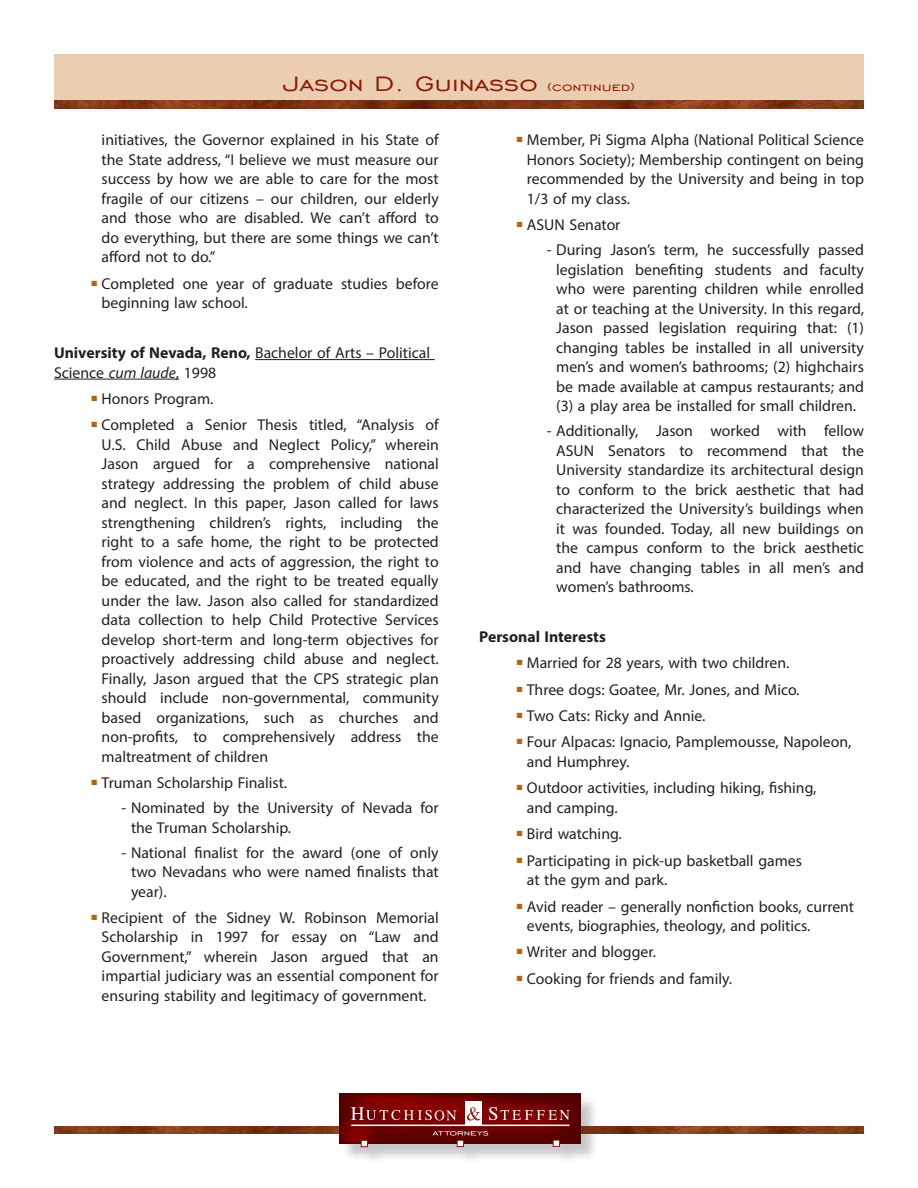
<style>
.page{position:relative;width:918px;height:1188px;background:#fff}
.page>*{position:absolute;margin:0;border:0;box-sizing:border-box;transform-origin:0 0}
.t1{font:26.85px "Engravers Gothic BT";color:#891c02;scale:1.18 1}
.Dash_Bullet_Point{font:15.75px/19.5px "Myriad Pro";color:#231f20;text-align:justify}
.t2{font:700 15.75px "Myriad Pro";color:#231f20}
.s1{font-size:15.3px}
.s2{font-weight:700}
.s3{font-style:italic}
</style>
<div class="page">
<div style="left:54px;top:54px;width:810px;height:53px;background:#ebcdb1"></div>
<img style="left:54px;top:101px;width:810px;height:7px">
<img style="left:54px;top:1126px;width:810px;height:8px">
<div style="left:342px;top:1096px;width:257px;height:69px;background:#231f20;opacity:.25"></div>
<img style="left:339px;top:1093px;width:241px;height:51px">
<svg style="left:351px;top:1107px;width:106px;height:13px"></svg>
<div style="left:465px;top:1101px;width:16px;height:24px;background:#fff"></div>
<svg style="left:467px;top:1107px;width:14px;height:14px"></svg>
<svg style="left:489px;top:1107px;width:81px;height:13px"></svg>
<hr style="left:351px;top:1125px;width:218px;height:1px;background:#fff">
<svg style="left:432px;top:1131px;width:56px;height:5px"></svg>
<div style="left:457px;top:1140px;width:6px;height:7px;background:#fff"></div>
<div style="left:457px;top:1140px;width:7px;height:7px;border:1px solid #891c02"></div>
<div style="left:361px;top:1140px;width:7px;height:7px;background:#fff"></div>
<div style="left:361px;top:1140px;width:7px;height:7px;border:1px solid #891c02"></div>
<div style="left:553px;top:1140px;width:7px;height:7px;border:1px solid #891c02"></div>
<hr style="left:255px;top:359px;width:180px;height:1px;background:#231f20">
<hr style="left:54px;top:379px;width:125px;height:1px;background:#231f20">
<h1 class="t1" style="left:283px;top:69px;width:300px">Jason D. Guinasso <span class="s1">(continued)</span></h1>
<p class="Dash_Bullet_Point" style="left:102px;top:130px;width:339px">initiatives, the Governor explained in his State of the State address, “I believe we must measure our success by how we are able to care for the most fragile of our citizens – our children, our elderly and those who are disabled. We can’t afford to do everything, but there are some things we can’t afford not to do.”</p>
<p class="Dash_Bullet_Point" style="left:102px;top:273px;width:339px;text-indent:-10px"><sup>■</sup> Completed one year of graduate studies before beginning law school.</p>
<p class="Dash_Bullet_Point" style="left:54px;top:343px;width:378px"><span class="s2">University of Nevada, Reno,</span> Bachelor of Arts – Political<br>Science <span class="s3">cum laude</span>, 1998</p>
<p class="Dash_Bullet_Point" style="left:92px;top:389px;width:124px"><sup>■</sup> Honors Program.</p>
<p class="Dash_Bullet_Point" style="left:102px;top:415px;width:339px;text-indent:-10px"><sup>■</sup> Completed a Senior Thesis titled, “Analysis of U.S. Child Abuse and Neglect Policy,” wherein Jason argued for a comprehensive national strategy addressing the problem of child abuse and neglect. In this paper, Jason called for laws strengthening children’s rights, including the right to a safe home, the right to be protected from violence and acts of aggression, the right to be educated, and the right to be treated equally under the law. Jason also called for standardized data collection to help Child Protective Services develop short-term and long-term objectives for proactively addressing child abuse and neglect.<br>Finally, Jason argued that the CPS strategic plan should include non-governmental, community based organizations, such as churches and non-profits, to comprehensively address the maltreatment of children</p>
<p class="Dash_Bullet_Point" style="left:92px;top:773px;width:197px"><sup>■</sup> Truman Scholarship Finalist.</p>
<p class="Dash_Bullet_Point" style="left:131px;top:798px;width:309px;text-indent:-10px">- Nominated by the University of Nevada for the Truman Scholarship.</p>
<p class="Dash_Bullet_Point" style="left:131px;top:842px;width:309px;text-indent:-10px">- National finalist for the award (one of only two Nevadans who were named finalists that year).</p>
<p class="Dash_Bullet_Point" style="left:102px;top:908px;width:339px;text-indent:-10px"><sup>■</sup> Recipient of the Sidney W. Robinson Memorial Scholarship in 1997 for essay on “Law and Government,” wherein Jason argued that an impartial judiciary was an essential component for ensuring stability and legitimacy of government.</p>
<p class="Dash_Bullet_Point" style="left:527px;top:130px;width:339px;text-indent:-10px"><sup>■</sup> Member, Pi Sigma Alpha (National Political Science Honors Society); Membership contingent on being recommended by the University and being in top 1/3 of my class.</p>
<p class="Dash_Bullet_Point" style="left:517px;top:215px;width:105px"><sup>■</sup> ASUN Senator</p>
<p class="Dash_Bullet_Point" style="left:556px;top:240px;width:309px;text-indent:-10px">- During Jason’s term, he successfully passed legislation benefiting students and faculty who were parenting children while enrolled at or teaching at the University. In this regard, Jason passed legislation requiring that: (1) changing tables be installed in all university men’s and women’s bathrooms; (2) highchairs be made available at campus restaurants; and (3) a play area be installed for small children.</p>
<p class="Dash_Bullet_Point" style="left:556px;top:421px;width:309px;text-indent:-10px">- Additionally, Jason worked with fellow ASUN Senators to recommend that the University standardize its architectural design to conform to the brick aesthetic that had characterized the University’s buildings when it was founded. Today, all new buildings on the campus conform to the brick aesthetic and have changing tables in all men’s and women’s bathrooms.</p>
<p class="t2" style="left:479px;top:626px;width:128px">Personal Interests</p>
<p class="Dash_Bullet_Point" style="left:517px;top:653px;width:274px"><sup>■</sup> Married for 28 years, with two children.</p>
<p class="Dash_Bullet_Point" style="left:517px;top:679px;width:284px"><sup>■</sup> Three dogs: Goatee, Mr. Jones, and Mico.</p>
<p class="Dash_Bullet_Point" style="left:517px;top:706px;width:190px"><sup>■</sup> Two Cats: Ricky and Annie.</p>
<p class="Dash_Bullet_Point" style="left:527px;top:732px;width:326px;text-indent:-10px"><sup>■</sup> Four Alpacas: Ignacio, Pamplemousse, Napoleon, and Humphrey.</p>
<p class="Dash_Bullet_Point" style="left:527px;top:778px;width:291px;text-indent:-10px"><sup>■</sup> Outdoor activities, including hiking, fishing, and camping.</p>
<p class="Dash_Bullet_Point" style="left:517px;top:824px;width:107px"><sup>■</sup> Bird watching.</p>
<p class="Dash_Bullet_Point" style="left:527px;top:850px;width:277px;text-indent:-10px"><sup>■</sup> Participating in pick-up basketball games at the gym and park.</p>
<p class="Dash_Bullet_Point" style="left:527px;top:896px;width:329px;text-indent:-10px"><sup>■</sup> Avid reader – generally nonfiction books, current events, biographies, theology, and politics.</p>
<p class="Dash_Bullet_Point" style="left:517px;top:942px;width:141px"><sup>■</sup> Writer and blogger.</p>
<p class="Dash_Bullet_Point" style="left:517px;top:969px;width:217px"><sup>■</sup> Cooking for friends and family.</p>
</div>
